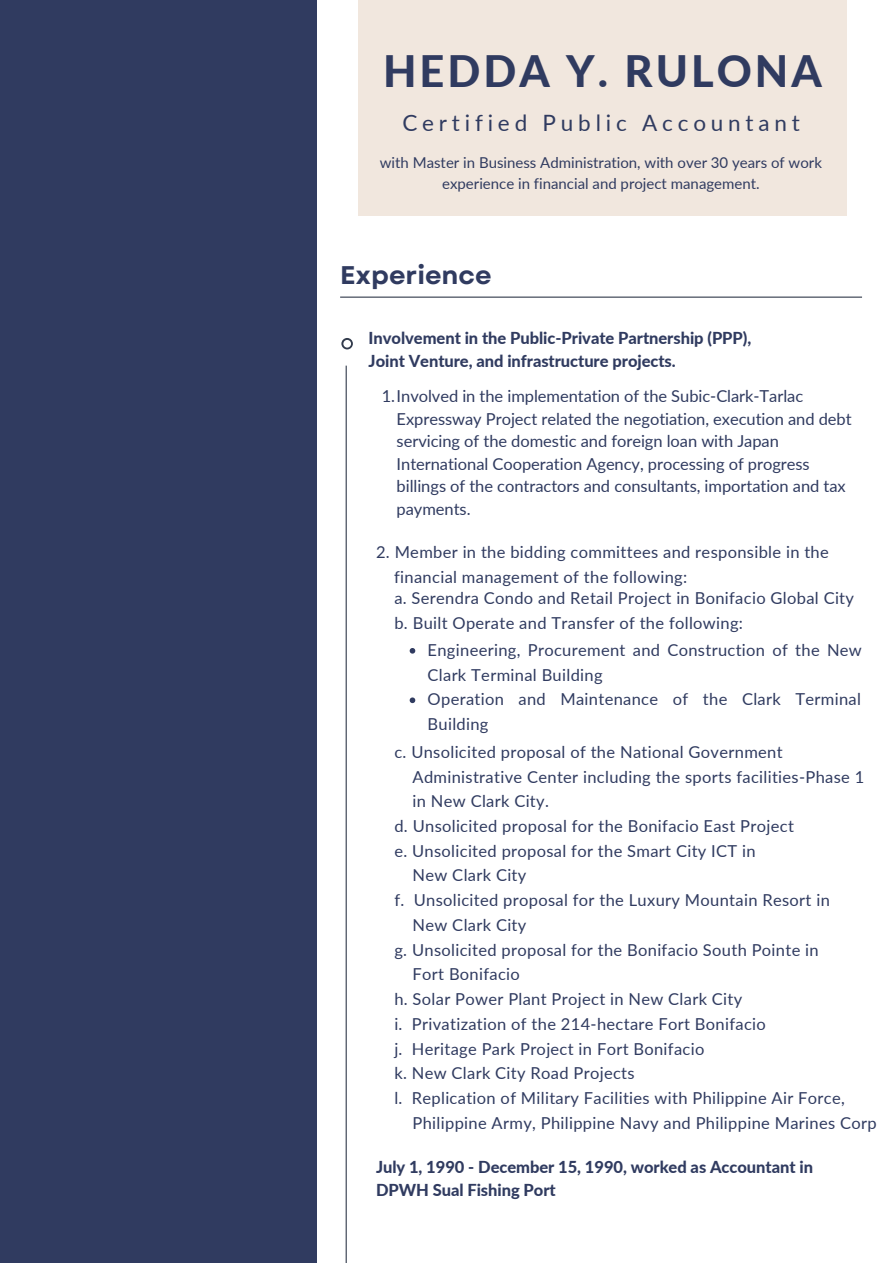
<style>
.page{position:relative;width:893px;height:1264px;background:#fff}
.page>*{position:absolute;margin:0;border:0;box-sizing:border-box;transform-origin:0 0}
.t1{font:800 43.35px "Lato";letter-spacing:.07em;color:#303b60}
.t2{font:700 25.5px "Garet";color:#303b60}
.t3{font:22.5px "Lato";letter-spacing:.215em;color:#303b60}
.t4{font:16.5px/24.8px "Lato";letter-spacing:.02em;color:#303b60}
.t5{font:16.5px/22.5px "Lato";letter-spacing:-.005em;color:#303b60}
.t6{font:800 16.5px/22.5px "Lato";letter-spacing:-.005em;color:#303b60}
.t7{font:15px/20.2px "Lato";color:#303b60;text-align:center}
</style>
<div class="page">
<div style="left:358px;top:0;width:488px;height:216px;background:#f1e7de"></div>
<div style="left:0;top:0;width:316px;height:1262px;background:#303b60"></div>
<hr style="left:340px;top:296px;width:522px;height:2px;background:#323b4c">
<hr style="left:345px;top:365px;width:2px;height:897px;background:#323b4c">
<svg style="left:341px;top:338px;width:12px;height:11px"></svg>
<div style="left:343px;top:340px;width:8px;height:7px;background:#fff;border-radius:50%"></div>
<svg style="left:409px;top:648px;width:6px;height:5px"></svg>
<svg style="left:409px;top:697px;width:6px;height:6px"></svg>
<h1 class="t1" style="left:383px;top:44px;width:440px">HEDDA Y. RULONA</h1>
<h3 class="t3" style="left:402px;top:108px;width:399px">Certified Public Accountant</h3>
<p class="t7" style="left:380px;top:152px;width:443px">with Master in Business Administration, with over 30 years of work experience in financial and project management.</p>
<h2 class="t2" style="left:340px;top:256px;width:153px">Experience</h2>
<p class="t6" style="left:368px;top:326px;width:384px">Involvement in the Public-Private Partnership (PPP),<br>Joint Venture, and infrastructure projects.</p>
<p class="t5" style="left:396px;top:385px;width:456px;text-indent:-15px">1.Involved in the implementation of the Subic-Clark-Tarlac Expressway Project related the negotiation, execution and debt servicing of the domestic and foreign loan with Japan International Cooperation Agency, processing of progress billings of the contractors and consultants, importation and tax payments.</p>
<p class="t4" style="left:394px;top:539px;width:436px;text-indent:-18px">2. Member in the bidding committees and responsible in the financial management of the following:</p>
<p class="t4" style="left:394px;top:585px;width:461px">a. Serendra Condo and Retail Project in Bonifacio Global City b. Built Operate and Transfer of the following:</p>
<p class="t4" style="left:427px;top:637px;width:436px">Engineering, Procurement and Construction of the New Clark Terminal Building<br>Operation and Maintenance of the Clark Terminal Building</p>
<p class="t4" style="left:394px;top:739px;width:390px">c. Unsolicited proposal of the National Government</p>
<p class="t4" style="left:412px;top:763px;width:453px">Administrative Center including the sports facilities-Phase 1</p>
<p class="t4" style="left:412px;top:788px;width:138px">in New Clark City.</p>
<p class="t4" style="left:394px;top:813px;width:401px">d. Unsolicited proposal for the Bonifacio East Project</p>
<p class="t4" style="left:394px;top:838px;width:363px">e. Unsolicited proposal for the Smart City ICT in</p>
<p class="t4" style="left:412px;top:862px;width:115px">New Clark City</p>
<p class="t4" style="left:394px;top:887px;width:437px">f. Unsolicited proposal for the Luxury Mountain Resort in</p>
<p class="t4" style="left:412px;top:912px;width:115px">New Clark City</p>
<p class="t4" style="left:394px;top:936px;width:426px">g. Unsolicited proposal for the Bonifacio South Pointe in</p>
<p class="t4" style="left:412px;top:961px;width:109px">Fort Bonifacio</p>
<p class="t4" style="left:394px;top:986px;width:349px">h. Solar Power Plant Project in New Clark City</p>
<p class="t4" style="left:394px;top:1011px;width:373px">i. Privatization of the 214-hectare Fort Bonifacio</p>
<p class="t4" style="left:394px;top:1035px;width:311px">j. Heritage Park Project in Fort Bonifacio</p>
<p class="t4" style="left:394px;top:1060px;width:242px">k. New Clark City Road Projects</p>
<p class="t4" style="left:394px;top:1085px;width:452px">l. Replication of Military Facilities with Philippine Air Force,</p>
<p class="t4" style="left:412px;top:1110px;width:465px">Philippine Army, Philippine Navy and Philippine Marines Corp</p>
<p class="t6" style="left:376px;top:1155px;width:438px">July 1, 1990 - December 15, 1990, worked as Accountant in<br>DPWH Sual Fishing Port</p>
</div>
